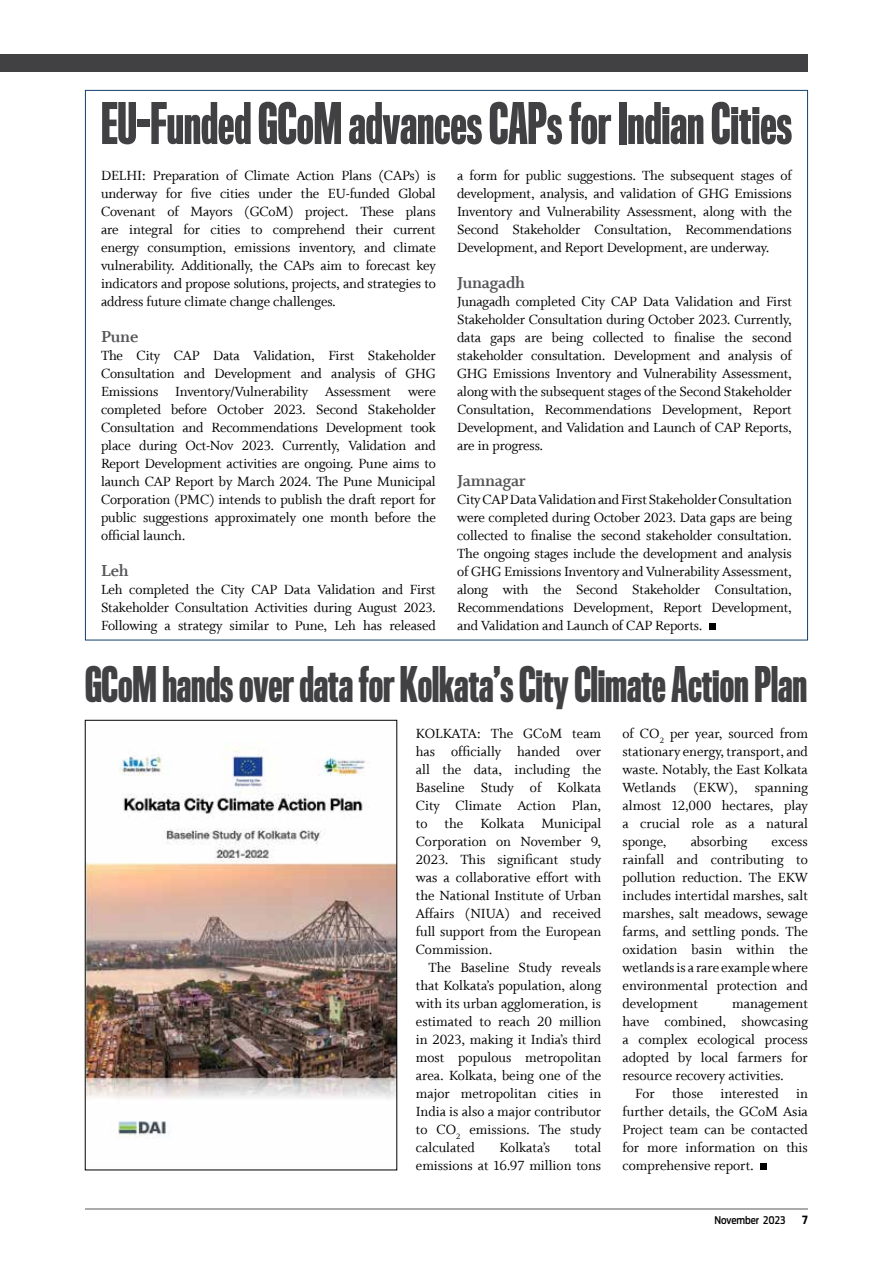
<style>
.page{position:relative;width:893px;height:1263px;background:#fff}
.page>*{position:absolute;margin:0;border:0;box-sizing:border-box;transform-origin:0 0}
.t1{font:500 52.5px "Titling Gothic FB Skyline";color:#414042}
.t2{font:500 45px "Titling Gothic FB Skyline";color:#414042}
.t3{font:18px "Whitman Bold LF";letter-spacing:-.01em;color:#565659}
.t4{font:15px/18px "Whitman Roman LF";color:#000;text-align:justify}
.t5{font:700 11.25px "Antenna Cond";color:#000}
.t6{font:500 10.5px "Antenna Cond";color:#000}
</style>
<div class="page">
<hr style="left:85px;top:1209px;width:723px;height:1px;background:#58595b">
<img style="left:87px;top:742px;width:308px;height:395px">
<div style="left:85px;top:720px;width:312px;height:450px;border:1px solid #000"></div>
<div style="left:0;top:54px;width:808px;height:18px;background:#414042"></div>
<svg style="left:709px;top:624px;width:6px;height:6px"></svg>
<svg style="left:760px;top:1164px;width:6px;height:6px"></svg>
<h1 class="t1" style="left:101px;top:94px;width:692px">EU-Funded GCoM advances CAPs for Indian Cities</h1>
<p class="t4" style="left:101px;top:167px;width:336px">DELHI: Preparation of Climate Action Plans (CAPs) is underway for five cities under the EU-funded Global Covenant of Mayors (GCoM) project. These plans are integral for cities to comprehend their current energy consumption, emissions inventory, and climate vulnerability. Additionally, the CAPs aim to forecast key indicators and propose solutions, projects, and strategies to address future climate change challenges.</p>
<p class="t3" style="left:101px;top:326px;width:39px">Pune</p>
<p class="t4" style="left:101px;top:347px;width:336px">The City CAP Data Validation, First Stakeholder Consultation and Development and analysis of GHG Emissions Inventory/Vulnerability Assessment were completed before October 2023. Second Stakeholder Consultation and Recommendations Development took place during Oct-Nov 2023. Currently, Validation and Report Development activities are ongoing. Pune aims to launch CAP Report by March 2024. The Pune Municipal Corporation (PMC) intends to publish the draft report for public suggestions approximately one month before the official launch.</p>
<p class="t3" style="left:101px;top:560px;width:29px">Leh</p>
<p class="t4" style="left:101px;top:581px;width:336px">Leh completed the City CAP Data Validation and First Stakeholder Consultation Activities during August 2023.<br>Following a strategy similar to Pune, Leh has released</p>
<p class="t4" style="left:457px;top:167px;width:336px">a form for public suggestions. The subsequent stages of development, analysis, and validation of GHG Emissions Inventory and Vulnerability Assessment, along with the Second Stakeholder Consultation, Recommendations Development, and Report Development, are underway.</p>
<p class="t3" style="left:457px;top:272px;width:69px">Junagadh</p>
<p class="t4" style="left:457px;top:293px;width:336px">Junagadh completed City CAP Data Validation and First Stakeholder Consultation during October 2023. Currently, data gaps are being collected to finalise the second stakeholder consultation. Development and analysis of GHG Emissions Inventory and Vulnerability Assessment, along with the subsequent stages of the Second Stakeholder Consultation, Recommendations Development, Report Development, and Validation and Launch of CAP Reports, are in progress.</p>
<p class="t3" style="left:457px;top:470px;width:70px">Jamnagar</p>
<p class="t4" style="left:457px;top:491px;width:336px">City CAP Data Validation and First Stakeholder Consultation were completed during October 2023. Data gaps are being collected to finalise the second stakeholder consultation.<br>The ongoing stages include the development and analysis of GHG Emissions Inventory and Vulnerability Assessment, along with the Second Stakeholder Consultation, Recommendations Development, Report Development, and Validation and Launch of CAP Reports.</p>
<h2 class="t2" style="left:85px;top:659px;width:724px">GCoM hands over data for Kolkata’s City Climate Action Plan</h2>
<p class="t4" style="left:416px;top:725px;width:187px">KOLKATA: The GCoM team has officially handed over all the data, including the Baseline Study of Kolkata City Climate Action Plan, to the Kolkata Municipal Corporation on November 9, 2023. This significant study was a collaborative effort with the National Institute of Urban Affairs (NIUA) and received full support from the European Commission.</p>
<p class="t4" style="left:416px;top:959px;width:187px;text-indent:13px">The Baseline Study reveals that Kolkata’s population, along with its urban agglomeration, is estimated to reach 20 million in 2023, making it India’s third most populous metropolitan area. Kolkata, being one of the major metropolitan cities in India is also a major contributor to CO<sub>2</sub> emissions. The study calculated</p>
<p class="t4" style="left:416px;top:1139px;width:187px;text-align:right">total<br>emissions at 16.97 million tons</p>
<p class="t4" style="left:499px;top:1139px;width:52px">Kolkata’s</p>
<p class="t4" style="left:622px;top:725px;width:187px">of CO<sub>2</sub> per year, sourced from stationary energy, transport, and waste. Notably, the East Kolkata Wetlands (EKW), spanning almost 12,000 hectares, play a crucial role as a natural sponge,</p>
<p class="t4" style="left:691px;top:833px;width:58px">absorbing</p>
<p class="t4" style="left:622px;top:833px;width:187px;text-indent:149px">excess rainfall and contributing to pollution reduction. The EKW includes intertidal marshes, salt marshes, salt meadows, sewage farms, and settling ponds. The oxidation basin within the wetlands is a rare example where environmental protection and development</p>
<p class="t4" style="left:622px;top:995px;width:187px;text-indent:110px">management have combined, showcasing a complex ecological process adopted by local farmers for resource recovery activities.</p>
<p class="t4" style="left:622px;top:1085px;width:187px;text-indent:13px">For those interested in further details, the GCoM Asia Project team can be contacted for more information on this comprehensive report.</p>
<p class="t6" style="left:714px;top:1214px;width:73px">November 2023</p>
<p class="t5" style="left:802px;top:1213px;width:7px">7</p>
</div>
